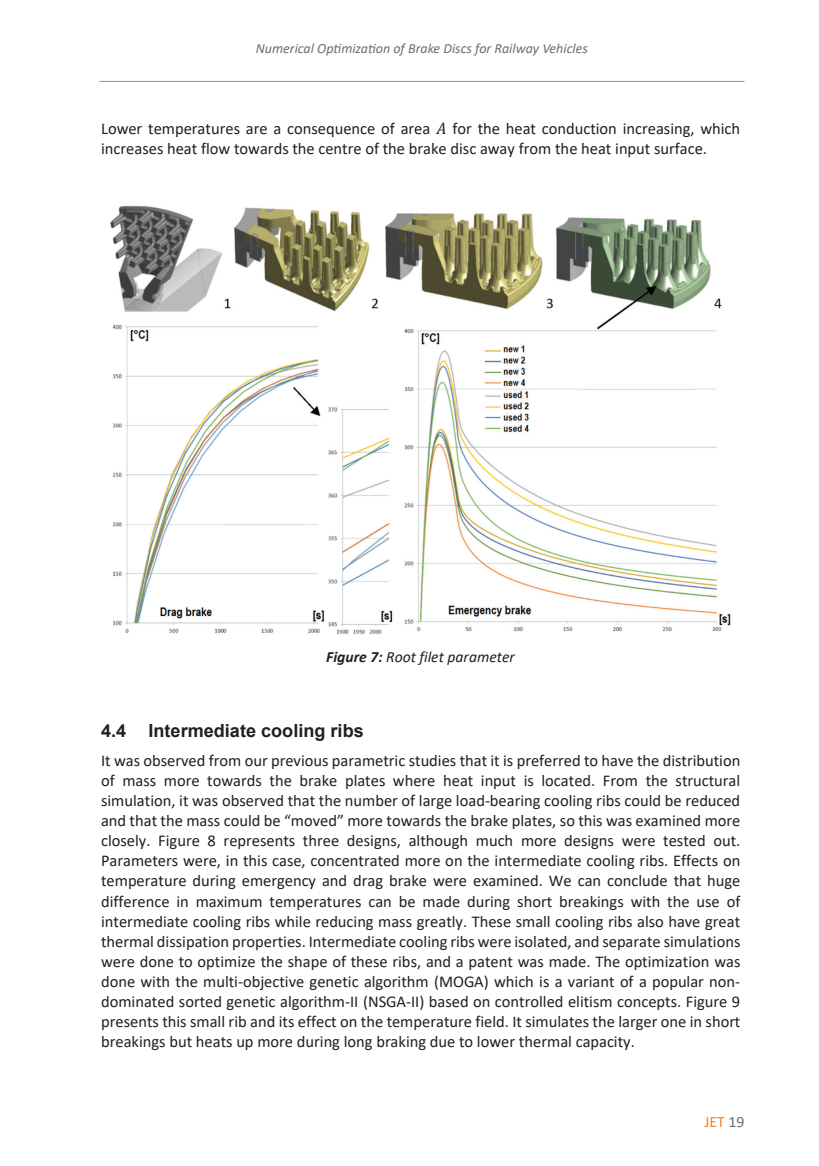
<style>
.page{position:relative;width:819px;height:1166px;background:#fff}
.page>*{position:absolute;margin:0;border:0;box-sizing:border-box;transform-origin:0 0}
.t1{font:700 18.03px "Arial";color:#231f20}
.t2{font:16.45px/20.1px "Calibri";color:#231f20}
.t3{font:15.75px "Calibri";color:#f58220}
.t4{font:italic 15.58px "Calibri";color:#231f20}
.t5{font:italic 14px "Calibri";color:#6c6d70}
.s1{font-weight:700}
.s2{color:#6c6d70}
</style>
<div class="page">
<hr style="left:99px;top:81px;width:645px;height:1px;background:#939598">
<img style="left:110px;top:205px;width:621px;height:429px">
<p class="t5" style="left:256px;top:39px;width:333px">Numerical Optimization of Brake Discs for Railway Vehicles</p>
<p class="t2" style="left:101px;top:118px;width:640px;text-indent:351px">for the heat conduction increasing, which increases heat flow towards the centre of the brake disc away from the heat input surface.</p>
<p class="t2" style="left:101px;top:118px;width:331px">Lower temperatures are a consequence of area</p>
<p class="t4" style="left:326px;top:646px;width:190px"><span class="s1">Figure 7:</span> Root filet parameter</p>
<p class="t1" style="left:101px;top:717px;width:264px">4.4 Intermediate cooling ribs</p>
<p class="t2" style="left:101px;top:750px;width:641px;text-align:justify">It was observed from our previous parametric studies that it is preferred to have the distribution of mass more towards the brake plates where heat input is located. From the structural simulation, it was observed that the number of large load‐bearing cooling ribs could be reduced and that the mass could be “moved” more towards the brake plates, so this was examined more closely. Figure 8 represents three designs, although much more designs were tested out.<br>Parameters were, in this case, concentrated more on the intermediate cooling ribs. Effects on temperature during emergency and drag brake were examined. We can conclude that huge difference in maximum temperatures can be made during short breakings with the use of intermediate cooling ribs while reducing mass greatly. These small cooling ribs also have great thermal dissipation properties. Intermediate cooling ribs were isolated, and separate simulations were done to optimize the shape of these ribs, and a patent was made. The optimization was done with the multi‐objective genetic algorithm (MOGA) which is a variant of a popular non‐ dominated sorted genetic algorithm‐II (NSGA‐II) based on controlled elitism concepts. Figure 9 presents this small rib and its effect on the temperature field. It simulates the larger one in short breakings but heats up more during long braking due to lower thermal capacity.</p>
<p class="t3" style="left:704px;top:1111px;width:41px">JET <span class="s2">19</span></p>
</div>
